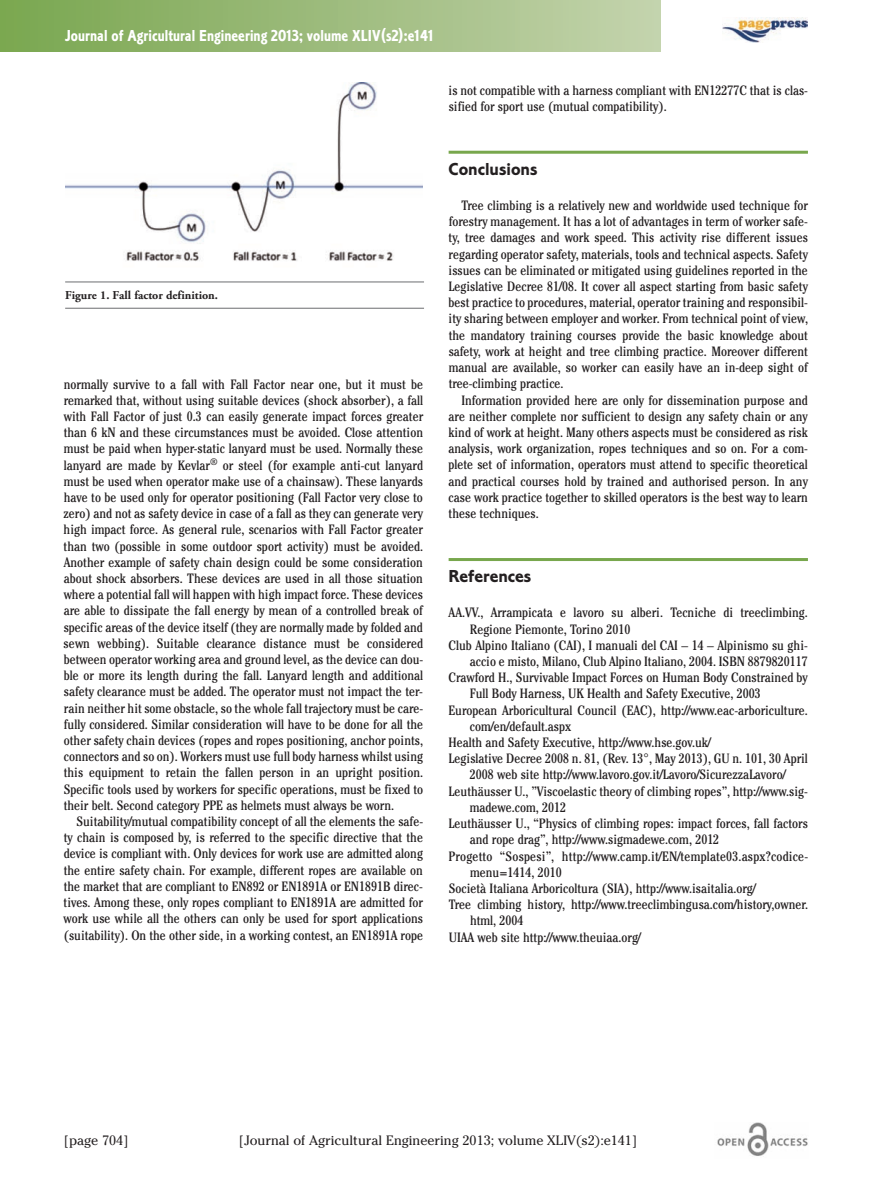
<style>
.page{position:relative;width:893px;height:1191px;background:#fff}
.page>*{position:absolute;margin:0;border:0;box-sizing:border-box;transform-origin:0 0}
.t1{font:18px "Corinthian Bold Plain";color:#231f20}
.t2{font:16.5px "Corinthian Bold Condensed Plain";color:#fff}
.t3{font:condensed 13.5px/16.2px "Cheltenham";color:#231f20;text-align:justify}
.t4{font:13.5px "Cheltenham";color:#231f20}
.t5{font:700 12px "Adobe Garamond Pro";color:#231f20}
</style>
<div class="page">
<hr style="left:449px;top:151px;width:359px;height:3px;background:#78a74d">
<hr style="left:449px;top:558px;width:359px;height:3px;background:#78a74d">
<img style="left:717px;top:1123px;width:91px;height:33px">
<img style="left:723px;top:17px;width:84px;height:26px">
<div style="left:0;top:0;width:660px;height:51px;background:linear-gradient(to right,#79a64f,#c3d2ac)"></div>
<img style="left:65px;top:83px;width:358px;height:178px">
<hr style="left:65px;top:281px;width:359px;height:1px;background:#6c6d70">
<hr style="left:65px;top:308px;width:359px;height:1px;background:#6c6d70">
<p class="t2" style="left:65px;top:30px;width:370px">Journal of Agricultural Engineering 2013; volume XLIV(s2):e141</p>
<p class="t3" style="left:449px;top:83px;width:361px">is not compatible with a harness compliant with EN12277C that is clas&shy;sified for sport use (mutual compatibility).</p>
<p class="t5" style="left:65px;top:291px;width:154px">Figure 1. Fall factor definition.</p>
<p class="t3" style="left:64px;top:377px;width:361px">normally survive to a fall with Fall Factor near one, but it must be remarked that, without using suitable devices (shock absorber), a fall with Fall Factor of just 0.3 can easily generate impact forces greater than 6 kN and these circumstances must be avoided. Close attention must be paid when hyper-static lanyard must be used. Normally these lanyard are made by Kevlar<sup>®</sup> or steel (for example anti-cut lanyard must be used when operator make use of a chainsaw). These lanyards have to be used only for operator positioning (Fall Factor very close to zero) and not as safety device in case of a fall as they can generate very high impact force. As general rule, scenarios with Fall Factor greater than two (possible in some outdoor sport activity) must be avoided.<br>Another example of safety chain design could be some consideration about shock absorbers. These devices are used in all those situation where a potential fall will happen with high impact force. These devices are able to dissipate the fall energy by mean of a controlled break of specific areas of the device itself (they are normally made by folded and sewn webbing). Suitable clearance distance must be considered between operator working area and ground level, as the device can dou&shy;ble or more its length during the fall. Lanyard length and additional safety clearance must be added. The operator must not impact the ter&shy;rain neither hit some obstacle, so the whole fall trajectory must be care&shy;fully considered. Similar consideration will have to be done for all the other safety chain devices (ropes and ropes positioning, anchor points, connectors and so on). Workers must use full body harness whilst using this equipment to retain the fallen person in an upright position.<br>Specific tools used by workers for specific operations, must be fixed to their belt. Second category PPE as helmets must always be worn.</p>
<p class="t3" style="left:64px;top:814px;width:361px;text-indent:13px">Suitability/mutual compatibility concept of all the elements the safe&shy;ty chain is composed by, is referred to the specific directive that the device is compliant with. Only devices for work use are admitted along the entire safety chain. For example, different ropes are available on the market that are compliant to EN892 or EN1891A or EN1891B direc&shy;tives. Among these, only ropes compliant to EN1891A are admitted for work use while all the others can only be used for sport applications (suitability). On the other side, in a working contest, an EN1891A rope</p>
<h1 class="t1" style="left:449px;top:163px;width:90px">Conclusions</h1>
<p class="t3" style="left:449px;top:198px;width:361px;text-indent:13px">Tree climbing is a relatively new and worldwide used technique for forestry management. It has a lot of advantages in term of worker safe&shy;ty, tree damages and work speed. This activity rise different issues regarding operator safety, materials, tools and technical aspects. Safety issues can be eliminated or mitigated using guidelines reported in the Legislative Decree 81/08. It cover all aspect starting from basic safety best practice to procedures, material, operator training and responsibil&shy;ity sharing between employer and worker. From technical point of view, the mandatory training courses provide the basic knowledge about safety, work at height and tree climbing practice. Moreover different manual are available, so worker can easily have an in-deep sight of tree-climbing practice.</p>
<p class="t3" style="left:448px;top:393px;width:361px;text-indent:13px">Information provided here are only for dissemination purpose and are neither complete nor sufficient to design any safety chain or any kind of work at height. Many others aspects must be considered as risk analysis, work organization, ropes techniques and so on. For a com&shy;plete set of information, operators must attend to specific theoretical and practical courses hold by trained and authorised person. In any case work practice together to skilled operators is the best way to learn these techniques.</p>
<h1 class="t1" style="left:449px;top:570px;width:84px">References</h1>
<p class="t3" style="left:449px;top:606px;width:361px">AA.VV., Arrampicata e lavoro su alberi. Tecniche di treeclimbing.</p>
<p class="t3" style="left:470px;top:622px;width:162px">Regione Piemonte, Torino 2010</p>
<p class="t3" style="left:449px;top:638px;width:361px">Club Alpino Italiano (CAI), I manuali del CAI – 14 – Alpinismo su ghi-</p>
<p class="t3" style="left:470px;top:654px;width:340px">accio e misto, Milano, Club Alpino Italiano, 2004. ISBN 8879820117</p>
<p class="t3" style="left:449px;top:670px;width:361px">Crawford H., Survivable Impact Forces on Human Body Constrained by</p>
<p class="t3" style="left:470px;top:687px;width:292px">Full Body Harness, UK Health and Safety Executive, 2003</p>
<p class="t3" style="left:449px;top:703px;width:361px">European Arboricultural Council (EAC), http://www.eac-arboriculture.</p>
<p class="t3" style="left:470px;top:719px;width:103px">com/en/default.aspx</p>
<p class="t3" style="left:449px;top:735px;width:264px">Health and Safety Executive, http://www.hse.gov.uk/</p>
<p class="t3" style="left:449px;top:751px;width:361px">Legislative Decree 2008 n. 81, (Rev. 13°, May 2013), GU n. 101, 30 April</p>
<p class="t3" style="left:470px;top:768px;width:317px">2008 web site http://www.lavoro.gov.it/Lavoro/SicurezzaLavoro/</p>
<p class="t3" style="left:449px;top:784px;width:361px">Leuthäusser U., ”Viscoelastic theory of climbing ropes”, http://www.sig-</p>
<p class="t3" style="left:470px;top:800px;width:98px">madewe.com, 2012</p>
<p class="t3" style="left:449px;top:816px;width:361px">Leuthäusser U., “Physics of climbing ropes: impact forces, fall factors</p>
<p class="t3" style="left:470px;top:833px;width:251px">and rope drag”, http://www.sigmadewe.com, 2012</p>
<p class="t3" style="left:449px;top:849px;width:361px">Progetto “Sospesi”, http://www.camp.it/EN/template03.aspx?codice-</p>
<p class="t3" style="left:470px;top:865px;width:93px">menu=1414, 2010</p>
<p class="t3" style="left:449px;top:881px;width:309px">Società Italiana Arboricoltura (SIA), http://www.isaitalia.org/</p>
<p class="t3" style="left:449px;top:897px;width:361px">Tree climbing history, http://www.treeclimbingusa.com/history,owner.</p>
<p class="t3" style="left:470px;top:914px;width:55px">html, 2004</p>
<p class="t3" style="left:449px;top:930px;width:194px">UIAA web site http://www.theuiaa.org/</p>
<p class="t4" style="left:64px;top:1132px;width:66px">[page 704]</p>
<p class="t4" style="left:239px;top:1132px;width:400px">[Journal of Agricultural Engineering 2013; volume XLIV(s2):e141]</p>
</div>
